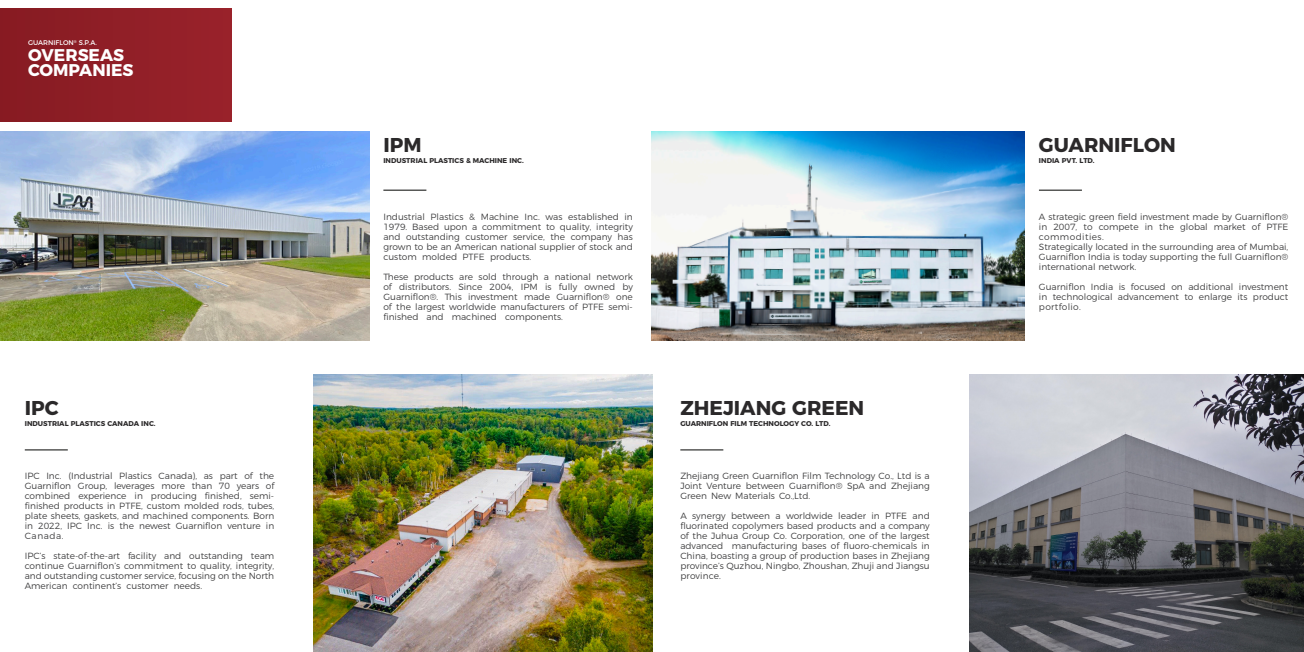
<style>
.page{position:relative;width:1304px;height:652px;background:#fff}
.page>*{position:absolute;margin:0;border:0;box-sizing:border-box;transform-origin:0 0}
.t1{font:700 20px "Montserrat";color:#2b292a}
.t2{font:700 16.9px/15.3px "Montserrat";color:#fff}
.t3{font:300 9px/10px "Montserrat";color:#3e3e3f;text-align:justify}
.t4{font:700 7px "Montserrat";color:#2b292a}
.t5{font:6.8px "Montserrat";color:#fff}
</style>
<div class="page">
<div style="left:0;top:9px;width:232px;height:113px;background:#901f27"></div>
<hr style="left:383px;top:190px;width:43px;height:1px;background:#040503">
<hr style="left:25px;top:449px;width:43px;height:1px;background:#040503">
<hr style="left:680px;top:449px;width:43px;height:1px;background:#040503">
<img style="left:0;top:131px;width:369px;height:210px">
<img style="left:314px;top:375px;width:339px;height:277px">
<hr style="left:1039px;top:190px;width:43px;height:1px;background:#040503">
<img style="left:652px;top:131px;width:373px;height:210px">
<img style="left:969px;top:375px;width:335px;height:277px">
<p class="t5" style="left:28px;top:37px;width:70px">GUARNIFLON<sup>®</sup> S.P.A.</p>
<h2 class="t2" style="left:28px;top:46px;width:107px">OVERSEAS<br>COMPANIES</h2>
<h1 class="t1" style="left:25px;top:391px;width:35px">IPC</h1>
<p class="t4" style="left:25px;top:418px;width:132px">INDUSTRIAL PLASTICS CANADA INC.</p>
<p class="t3" style="left:25px;top:470px;width:251px">IPC Inc. (Industrial Plastics Canada), as part of the Guarniflon Group, leverages more than 70 years of combined experience in producing finished, semi&shy;finished products in PTFE, custom molded rods, tubes, plate sheets, gaskets, and machined components. Born in 2022, IPC Inc. is the newest Guarniflon venture in Canada.</p>
<p class="t3" style="left:25px;top:550px;width:251px">IPC’s state-of-the-art facility and outstanding team continue Guarniflon’s commitment to quality, integrity, and outstanding customer service, focusing on the North American continent’s customer needs.</p>
<h1 class="t1" style="left:383px;top:128px;width:40px">IPM</h1>
<p class="t4" style="left:383px;top:155px;width:142px">INDUSTRIAL PLASTICS &amp; MACHINE INC.</p>
<p class="t3" style="left:383px;top:211px;width:251px">Industrial Plastics &amp; Machine Inc. was established in 1979. Based upon a commitment to quality, integrity and outstanding customer service, the company has grown to be an American national supplier of stock and custom molded PTFE products.</p>
<p class="t3" style="left:383px;top:271px;width:251px">These products are sold through a national network of distributors. Since 2004, IPM is fully owned by Guarniflon®. This investment made Guarniflon® one of the largest worldwide manufacturers of PTFE semi&shy;finished and machined components.</p>
<h1 class="t1" style="left:680px;top:391px;width:185px">ZHEJIANG GREEN</h1>
<p class="t4" style="left:680px;top:418px;width:152px">GUARNIFLON FILM TECHNOLOGY CO. LTD.</p>
<p class="t3" style="left:680px;top:470px;width:251px">Zhejiang Green Guarniflon Film Technology Co., Ltd is a Joint Venture between Guarniflon® SpA and Zhejiang Green New Materials Co.,Ltd.</p>
<p class="t3" style="left:680px;top:510px;width:251px">A synergy between a worldwide leader in PTFE and fluorinated copolymers based products and a company of the Juhua Group Co. Corporation, one of the largest advanced manufacturing bases of fluoro-chemicals in China, boasting a group of production bases in Zhejiang province’s Quzhou, Ningbo, Zhoushan, Zhuji and Jiangsu province.</p>
<h1 class="t1" style="left:1039px;top:128px;width:138px">GUARNIFLON</h1>
<p class="t4" style="left:1039px;top:155px;width:57px">INDIA PVT. LTD.</p>
<p class="t3" style="left:1039px;top:211px;width:251px;text-align:left">A strategic green field investment made by Guarniflon® in 2007, to compete in the global market of PTFE commodities.<br>Strategically located in the surrounding area of Mumbai, Guarniflon India is today supporting the full Guarniflon® international network.</p>
<p class="t3" style="left:1039px;top:281px;width:251px">Guarniflon India is focused on additional investment in technological advancement to enlarge its product portfolio.</p>
</div>
